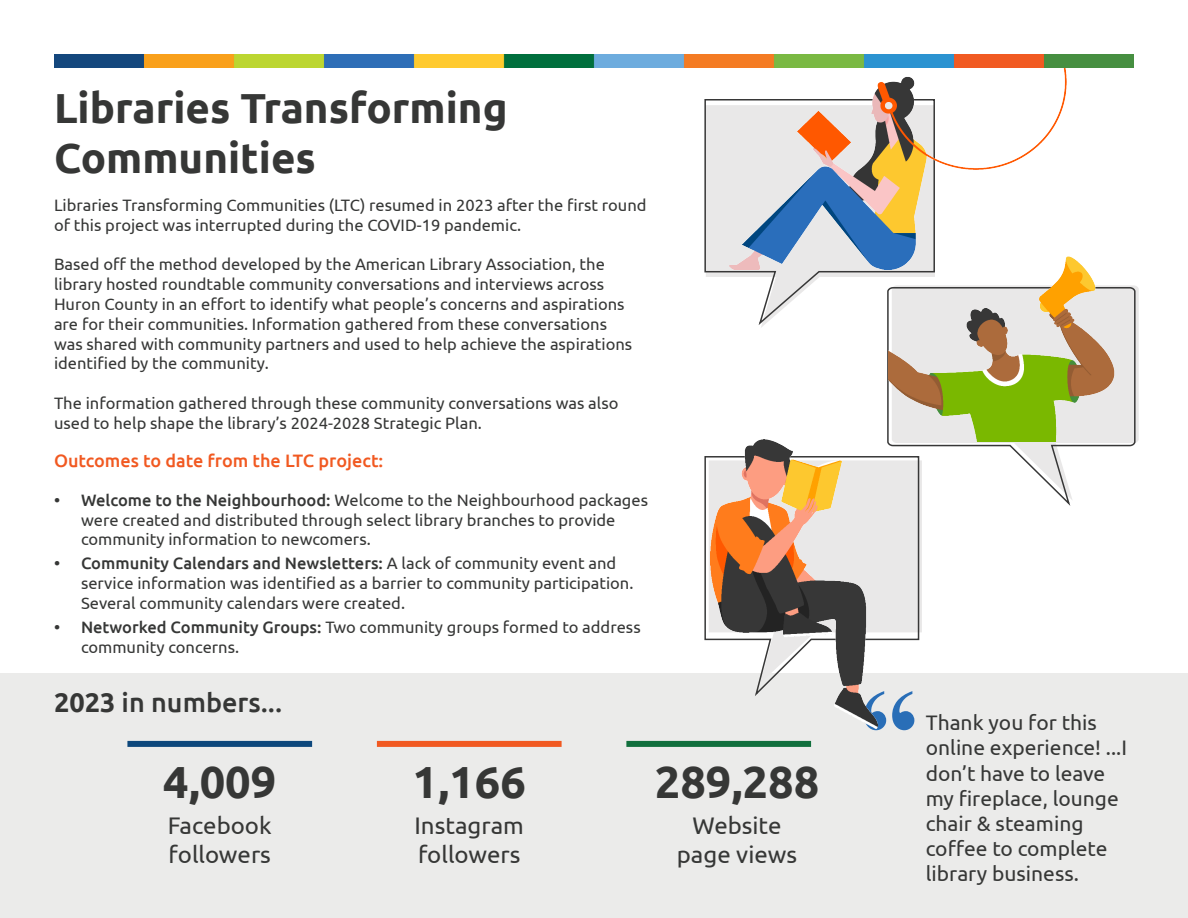
<style>
.page{position:relative;width:1188px;height:918px;background:#fff}
.page>*{position:absolute;margin:0;border:0;box-sizing:border-box;transform-origin:0 0}
.t1{font:700 120px "Times New Roman";color:#296eb7}
.t2{font:700 45px "Ubuntu";color:#363736}
.t3{font:700 42px/50.4px "Ubuntu";color:#363736}
.t4{font:500 27px "Ubuntu";color:#363736}
.t5{font:24px "Ubuntu";color:#363736}
.t6{font:21px/25.2px "Ubuntu";color:#363736}
.t7{font:500 18px "Ubuntu";color:#f15921}
.t8{font:16.5px/19.8px "Ubuntu";color:#363736}
.s1{font-weight:500}
.s2{font-weight:700}
</style>
<div class="page">
<svg style="left:704px;top:99px;width:184px;height:228px"></svg>
<img style="left:730px;top:68px;width:337px;height:201px">
<div style="left:0;top:673px;width:1188px;height:245px;background:#ebebea"></div>
<div style="left:127px;top:741px;width:185px;height:6px;background:#0d477c"></div>
<div style="left:626px;top:741px;width:185px;height:6px;background:#116f3d"></div>
<div style="left:377px;top:741px;width:185px;height:6px;background:#f15921"></div>
<img style="left:54px;top:55px;width:1080px;height:13px">
<svg style="left:887px;top:286px;width:249px;height:220px"></svg>
<img style="left:888px;top:241px;width:237px;height:200px">
<svg style="left:704px;top:455px;width:216px;height:186px;background:#dedddc"></svg>
<img style="left:711px;top:440px;width:167px;height:288px">
<p class="t3" style="left:54px;top:82px;width:455px">Libraries Transforming<br>Communities</p>
<p class="t8" style="left:54px;top:195px;width:594px">Libraries Transforming Communities (LTC) resumed in 2023 after the first round of this project was interrupted during the COVID-19 pandemic.</p>
<p class="t8" style="left:54px;top:254px;width:580px">Based off the method developed by the American Library Association, the library hosted roundtable community conversations and interviews across Huron County in an effort to identify what people’s concerns and aspirations are for their communities. Information gathered from these conversations was shared with community partners and used to help achieve the aspirations identified by the community.</p>
<p class="t8" style="left:54px;top:393px;width:566px">The information gathered through these community conversations was also used to help shape the library’s 2024-2028 Strategic Plan.</p>
<p class="t7" style="left:54px;top:450px;width:331px">Outcomes to date from the LTC project:</p>
<p class="t8" style="left:81px;top:490px;width:569px;text-indent:-27px"><span class="s1">• Welcome to the Neighbourhood:</span> Welcome to the Neighbourhood packages were created and distributed through select library branches to provide community information to newcomers.</p>
<p class="t8" style="left:81px;top:553px;width:554px;text-indent:-27px"><span class="s1">• Community Calendars and Newsletters:</span> A lack of community event and service information was identified as a barrier to community participation.<br>Several community calendars were created.</p>
<p class="t8" style="left:81px;top:617px;width:561px;text-indent:-27px"><span class="s1">• Networked Community Groups:</span> Two community groups formed to address community concerns.</p>
<p class="t4" style="left:54px;top:685px;width:230px"><span class="s2">2023</span> in numbers...</p>
<p class="t2" style="left:163px;top:755px;width:115px">4,009</p>
<p class="t5" style="left:168px;top:811px;width:105px">Facebook</p>
<p class="t5" style="left:169px;top:840px;width:104px">followers</p>
<p class="t2" style="left:413px;top:755px;width:115px">1,166</p>
<p class="t5" style="left:415px;top:811px;width:111px">Instagram</p>
<p class="t5" style="left:418px;top:840px;width:104px">followers</p>
<p class="t2" style="left:655px;top:755px;width:166px">289,288</p>
<p class="t5" style="left:693px;top:811px;width:90px">Website</p>
<p class="t5" style="left:677px;top:840px;width:122px">page views</p>
<p class="t1" style="left:859px;top:646px;width:61px">“</p>
<p class="t6" style="left:926px;top:709px;width:203px">Thank you for this online experience! ...I don’t have to leave my fireplace, lounge chair &amp; steaming coffee to complete library business.</p>
</div>
